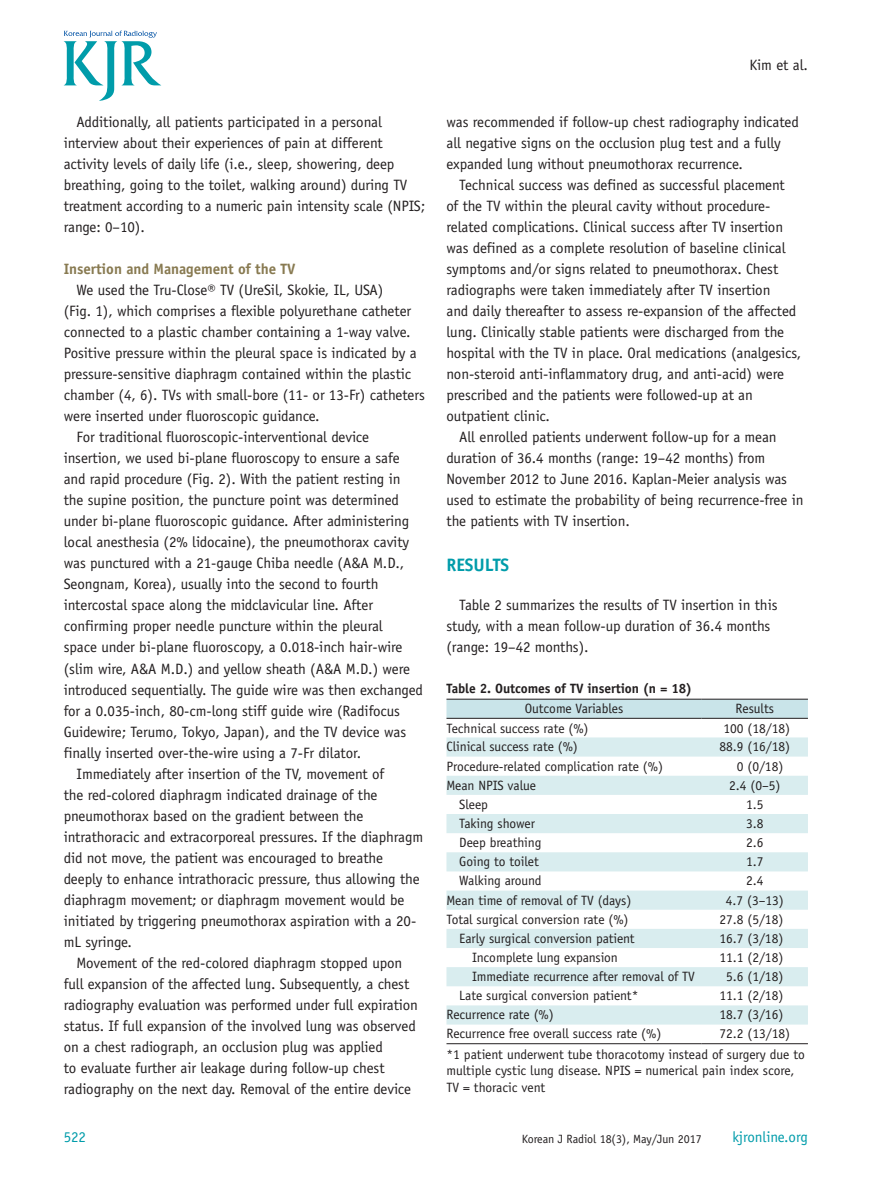
<style>
.page{position:relative;width:893px;height:1191px;background:#fff}
.page>*{position:absolute;margin:0;border:0;box-sizing:border-box;transform-origin:0 0}
.큰제목{font:700 18px "Officina Sans Std";letter-spacing:-.005em;color:#009caa}
.본문{font:15px/21px "Officina Sans Std";letter-spacing:-.005em;color:#231f20}
._1_제목{font:700 15px "Officina Sans Std";letter-spacing:-.005em;color:#887a51}
.t1{font:15px "Officina Sans Std";letter-spacing:-.005em;color:#009caa}
.표본문{font:13.5px "Officina Sans Std";letter-spacing:-.005em;color:#231f20}
.표설명{font:13.5px/16.2px "Officina Sans Std";color:#231f20}
.표제목{font:700 13.5px "Officina Sans Std";letter-spacing:-.005em;color:#231f20}
.t2{font:12px "Officina Sans Std";letter-spacing:-.005em;color:#231f20}
</style>
<div class="page">
<svg style="left:64px;top:31px;width:97px;height:70px"></svg>
<div style="left:446px;top:700px;width:362px;height:18px;background:#c9e4e9"></div>
<svg style="left:446px;top:737px;width:362px;height:287px;fill:#d9edef"></svg>
<hr style="left:446px;top:1043px;width:256px;height:1px;background:#231f20">
<hr style="left:702px;top:1043px;width:106px;height:1px;background:#231f20">
<hr style="left:446px;top:718px;width:256px;height:1px;background:#231f20">
<hr style="left:702px;top:718px;width:106px;height:1px;background:#231f20">
<hr style="left:446px;top:699px;width:256px;height:1px;background:#231f20">
<hr style="left:702px;top:699px;width:106px;height:1px;background:#231f20">
<p class="본문" style="left:64px;top:112px;width:363px;text-indent:13px">Additionally, all patients participated in a personal interview about their experiences of pain at different activity levels of daily life (i.e., sleep, showering, deep breathing, going to the toilet, walking around) during TV treatment according to a numeric pain intensity scale (NPIS; range: 0–10).</p>
<p class="_1_제목" style="left:64px;top:260px;width:233px">Insertion and Management of the TV</p>
<p class="본문" style="left:64px;top:280px;width:363px;text-indent:13px">We used the Tru-Close® TV (UreSil, Skokie, IL, USA)<br>(Fig. 1), which comprises a flexible polyurethane catheter connected to a plastic chamber containing a 1-way valve.<br>Positive pressure within the pleural space is indicated by a pressure-sensitive diaphragm contained within the plastic chamber (4, 6). TVs with small-bore (11- or 13-Fr) catheters were inserted under fluoroscopic guidance.</p>
<p class="본문" style="left:64px;top:427px;width:361px;text-indent:13px">For traditional fluoroscopic-interventional device insertion, we used bi-plane fluoroscopy to ensure a safe and rapid procedure (Fig. 2). With the patient resting in the supine position, the puncture point was determined under bi-plane fluoroscopic guidance. After administering local anesthesia (2% lidocaine), the pneumothorax cavity was punctured with a 21-gauge Chiba needle (A&amp;A M.D., Seongnam, Korea), usually into the second to fourth intercostal space along the midclavicular line. After confirming proper needle puncture within the pleural<br>space under bi-plane fluoroscopy, a 0.018-inch hair-wire (slim wire, A&amp;A M.D.) and yellow sheath (A&amp;A M.D.) were introduced sequentially. The guide wire was then exchanged for a 0.035-inch, 80-cm-long stiff guide wire (Radifocus Guidewire; Terumo, Tokyo, Japan), and the TV device was finally inserted over-the-wire using a 7-Fr dilator.</p>
<p class="본문" style="left:64px;top:763px;width:361px;text-indent:13px">Immediately after insertion of the TV, movement of<br>the red-colored diaphragm indicated drainage of the pneumothorax based on the gradient between the intrathoracic and extracorporeal pressures. If the diaphragm did not move, the patient was encouraged to breathe deeply to enhance intrathoracic pressure, thus allowing the diaphragm movement; or diaphragm movement would be initiated by triggering pneumothorax aspiration with a 20- mL syringe.</p>
<p class="본문" style="left:64px;top:952px;width:356px;text-indent:13px">Movement of the red-colored diaphragm stopped upon full expansion of the affected lung. Subsequently, a chest radiography evaluation was performed under full expiration status. If full expansion of the involved lung was observed on a chest radiograph, an occlusion plug was applied<br>to evaluate further air leakage during follow-up chest radiography on the next day. Removal of the entire device</p>
<p class="t1" style="left:64px;top:1128px;width:24px">522</p>
<p class="본문" style="left:749px;top:54px;width:60px">Kim et al.</p>
<p class="본문" style="left:446px;top:112px;width:354px">was recommended if follow-up chest radiography indicated all negative signs on the occlusion plug test and a fully expanded lung without pneumothorax recurrence.</p>
<p class="본문" style="left:446px;top:175px;width:356px;text-indent:13px">Technical success was defined as successful placement<br>of the TV within the pleural cavity without procedure&shy;related complications. Clinical success after TV insertion was defined as a complete resolution of baseline clinical symptoms and/or signs related to pneumothorax. Chest radiographs were taken immediately after TV insertion<br>and daily thereafter to assess re-expansion of the affected lung. Clinically stable patients were discharged from the hospital with the TV in place. Oral medications (analgesics, non-steroid anti-inflammatory drug, and anti-acid) were prescribed and the patients were followed-up at an outpatient clinic.</p>
<p class="본문" style="left:446px;top:427px;width:359px;text-indent:13px">All enrolled patients underwent follow-up for a mean duration of 36.4 months (range: 19–42 months) from November 2012 to June 2016. Kaplan-Meier analysis was used to estimate the probability of being recurrence-free in the patients with TV insertion.</p>
<p class="큰제목" style="left:446px;top:553px;width:64px">RESULTS</p>
<p class="본문" style="left:446px;top:595px;width:333px;text-indent:13px">Table 2 summarizes the results of TV insertion in this study, with a mean follow-up duration of 36.4 months (range: 19–42 months).</p>
<p class="표제목" style="left:446px;top:679px;width:247px">Table 2. Outcomes of TV insertion (n = 18)</p>
<p class="표본문" style="left:525px;top:700px;width:100px">Outcome Variables</p>
<p class="표본문" style="left:736px;top:700px;width:40px">Results</p>
<p class="표본문" style="left:446px;top:720px;width:144px">Technical success rate (%)</p>
<p class="표본문" style="left:723px;top:720px;width:68px">100 (18/18)</p>
<p class="표본문" style="left:446px;top:739px;width:133px">Clinical success rate (%)</p>
<p class="표본문" style="left:719px;top:739px;width:72px">88.9 (16/18)</p>
<p class="표본문" style="left:446px;top:758px;width:218px">Procedure-related complication rate (%)</p>
<p class="표본문" style="left:737px;top:758px;width:48px">0 (0/18)</p>
<p class="표본문" style="left:446px;top:777px;width:91px">Mean NPIS value</p>
<p class="표본문" style="left:729px;top:777px;width:53px">2.4 (0–5)</p>
<p class="표본문" style="left:459px;top:796px;width:30px">Sleep</p>
<p class="표본문" style="left:746px;top:796px;width:19px">1.5</p>
<p class="표본문" style="left:459px;top:815px;width:77px">Taking shower</p>
<p class="표본문" style="left:746px;top:815px;width:19px">3.8</p>
<p class="표본문" style="left:459px;top:834px;width:84px">Deep breathing</p>
<p class="표본문" style="left:746px;top:834px;width:19px">2.6</p>
<p class="표본문" style="left:459px;top:854px;width:81px">Going to toilet</p>
<p class="표본문" style="left:746px;top:854px;width:19px">1.7</p>
<p class="표본문" style="left:459px;top:873px;width:84px">Walking around</p>
<p class="표본문" style="left:746px;top:873px;width:19px">2.4</p>
<p class="표본문" style="left:446px;top:892px;width:186px">Mean time of removal of TV (days)</p>
<p class="표본문" style="left:726px;top:892px;width:59px">4.7 (3–13)</p>
<p class="표본문" style="left:446px;top:911px;width:184px">Total surgical conversion rate (%)</p>
<p class="표본문" style="left:719px;top:911px;width:65px">27.8 (5/18)</p>
<p class="표본문" style="left:459px;top:930px;width:177px">Early surgical conversion patient</p>
<p class="표본문" style="left:719px;top:930px;width:65px">16.7 (3/18)</p>
<p class="표본문" style="left:472px;top:949px;width:147px">Incomplete lung expansion</p>
<p class="표본문" style="left:719px;top:949px;width:65px">11.1 (2/18)</p>
<p class="표본문" style="left:472px;top:968px;width:224px">Immediate recurrence after removal of TV</p>
<p class="표본문" style="left:726px;top:968px;width:59px">5.6 (1/18)</p>
<p class="표본문" style="left:459px;top:987px;width:181px">Late surgical conversion patient*</p>
<p class="표본문" style="left:719px;top:987px;width:65px">11.1 (2/18)</p>
<p class="표본문" style="left:446px;top:1007px;width:109px">Recurrence rate (%)</p>
<p class="표본문" style="left:719px;top:1007px;width:65px">18.7 (3/16)</p>
<p class="표본문" style="left:446px;top:1026px;width:216px">Recurrence free overall success rate (%)</p>
<p class="표본문" style="left:719px;top:1026px;width:72px">72.2 (13/18)</p>
<p class="표설명" style="left:446px;top:1046px;width:360px">*1 patient underwent tube thoracotomy instead of surgery due to multiple cystic lung disease. NPIS = numerical pain index score,<br>TV = thoracic vent</p>
<p class="t2" style="left:522px;top:1132px;width:181px">Korean J Radiol 18(3), May/Jun 2017</p>
<p class="t1" style="left:732px;top:1128px;width:77px">kjronline.org</p>
</div>
